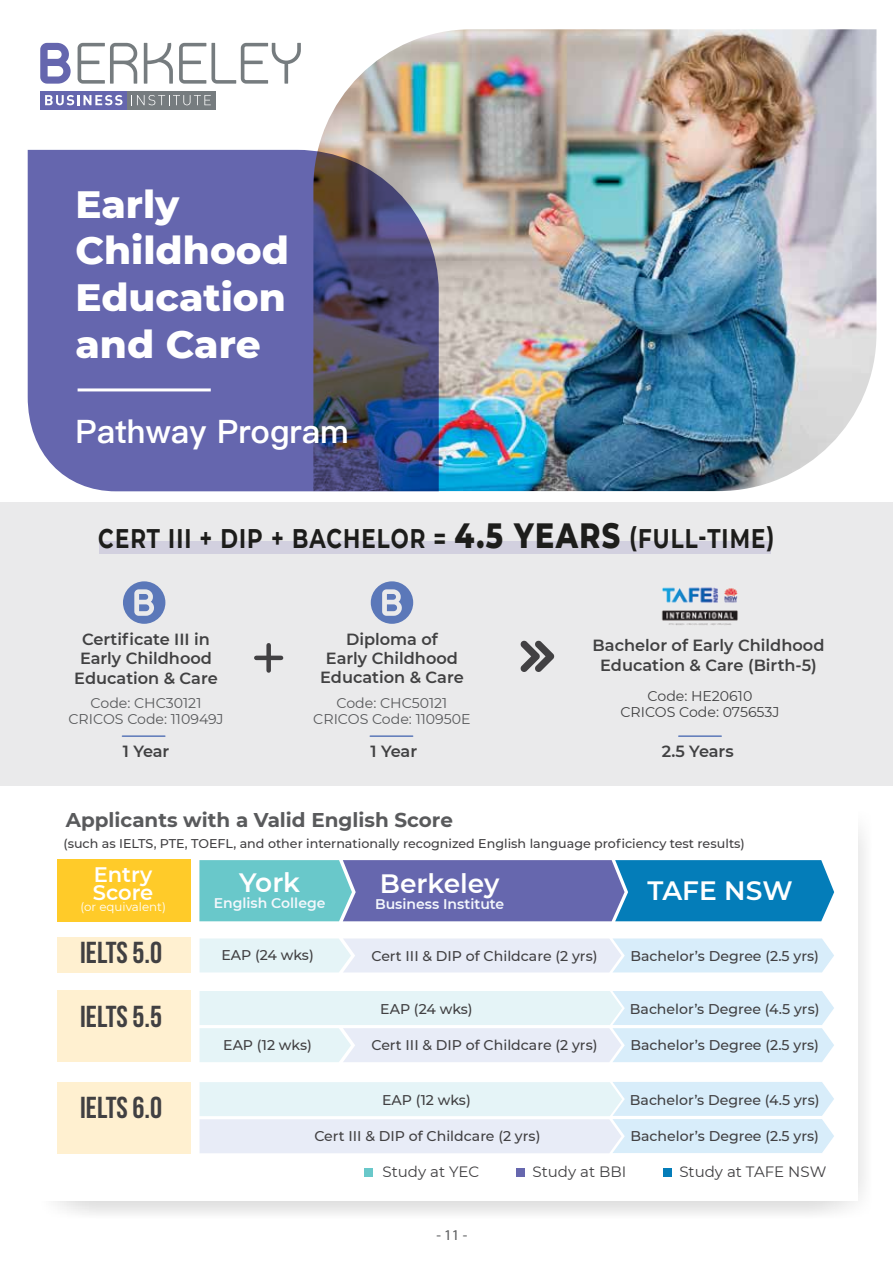
<style>
.page{position:relative;width:893px;height:1263px;background:#fff}
.page>*{position:absolute;margin:0;border:0;box-sizing:border-box;transform-origin:0 0}
.t1{font:800 38.85px/46.7px "Montserrat";color:#fff}
.t2{font:600 32.4px "Ping Fang SC";color:#fff}
.t3{font:700 30.3px "Bebas Neue";color:#414042}
.t4{font:700 26.85px "Montserrat";letter-spacing:.05em;color:#1d1d1b;scale:.79 1}
.t5{font:600 26.55px "Montserrat";color:#fff}
.t6{font:600 21px/18px "Montserrat";color:#fff}
.t7{font:700 19.95px "Montserrat";color:#595a5c}
.t8{font:600 16.2px/19.4px "Montserrat";color:#414142;text-align:center}
.t9{font:15px "Montserrat";color:#414042}
.t10{font:15px "Myriad Pro";color:#58595b}
.t11{font:500 14.1px "Montserrat";color:#414042}
.t12{font:14.1px/16.2px "Montserrat";color:#58595b;text-align:center}
.t13{font:14.1px/16.2px "Montserrat";color:#414142;text-align:center}
.t14{font:600 13.95px "Montserrat";color:#f3f7fc}
.t15{font:500 12.6px "Montserrat";color:#414042}
.t16{font:11.85px "Montserrat";color:#fff}
.s1{font-weight:800;font-size:35.85px}
</style>
<div class="page">
<img style="left:318px;top:29px;width:558px;height:462px">
<svg style="left:28px;top:150px;width:411px;height:341px;background:#60629d"></svg>
<div style="left:127px;top:91px;width:88px;height:18px;background:#767c7f"></div>
<svg style="left:40px;top:43px;width:31px;height:41px"></svg>
<svg style="left:78px;top:43px;width:59px;height:41px"></svg>
<svg style="left:144px;top:43px;width:29px;height:41px"></svg>
<svg style="left:179px;top:43px;width:122px;height:41px"></svg>
<div style="left:40px;top:91px;width:87px;height:18px;background:#6566ae"></div>
<svg style="left:45px;top:95px;width:77px;height:10px"></svg>
<svg style="left:131px;top:95px;width:80px;height:10px"></svg>
<hr style="left:78px;top:388px;width:133px;height:3px;background:#fff">
<div style="left:0;top:502px;width:893px;height:283px;background:#eaeaeb"></div>
<div style="left:123px;top:581px;width:42px;height:43px;background:#5b78b9;border-radius:50%"></div>
<svg style="left:134px;top:589px;width:20px;height:27px"></svg>
<div style="left:371px;top:581px;width:42px;height:43px;background:#5b78b9;border-radius:50%"></div>
<svg style="left:382px;top:589px;width:20px;height:27px"></svg>
<hr style="left:122px;top:735px;width:43px;height:2px;background:#5b78b9">
<hr style="left:370px;top:735px;width:43px;height:2px;background:#5b78b9">
<hr style="left:679px;top:735px;width:42px;height:2px;background:#5b78b9">
<svg style="left:520px;top:640px;width:34px;height:32px"></svg>
<hr style="left:256px;top:656px;width:25px;height:4px;background:#424143">
<div style="left:266px;top:645px;width:5px;height:25px;background:#424143"></div>
<img style="left:661px;top:587px;width:77px;height:38px">
<div style="left:99px;top:541px;width:672px;height:12px;background:#d2d0df"></div>
<svg style="left:55px;top:830px;width:810px;height:384px"></svg>
<div style="left:39px;top:809px;width:819px;height:392px;background:#fff"></div>
<svg style="left:199px;top:860px;width:635px;height:61px;background:#4a87b9"></svg>
<div style="left:57px;top:859px;width:134px;height:62px;background:#ffcb29"></div>
<svg style="left:200px;top:938px;width:634px;height:34px;background:#e2eef8"></svg>
<div style="left:57px;top:937px;width:134px;height:35px;background:#fff0d0"></div>
<div style="left:57px;top:991px;width:134px;height:71px;background:#fff0d0"></div>
<svg style="left:200px;top:991px;width:634px;height:71px;background:#e3f0f8"></svg>
<div style="left:57px;top:1082px;width:134px;height:71px;background:#fff0d0"></div>
<svg style="left:200px;top:1082px;width:634px;height:71px;background:#e3eff8"></svg>
<div style="left:364px;top:1168px;width:9px;height:9px;background:#69c8ca"></div>
<div style="left:516px;top:1168px;width:9px;height:9px;background:#6667ae"></div>
<div style="left:663px;top:1168px;width:9px;height:9px;background:#047db9"></div>
<h1 class="t1" style="left:75px;top:178px;width:215px">Early<br>Childhood<br>Education and Care</h1>
<h2 class="t2" style="left:75px;top:411px;width:275px">Pathway Program</h2>
<h3 class="t4" style="left:98px;top:519px;width:857px">CERT III + DIP + BACHELOR = <span class="s1">4.5 YEARS</span> (FULL-TIME)</h3>
<p class="t8" style="left:74px;top:629px;width:145px">Certificate III in<br>Early Childhood<br>Education &amp; Care</p>
<p class="t8" style="left:320px;top:628px;width:145px">Diploma of<br>Early Childhood<br>Education &amp; Care</p>
<p class="t8" style="left:593px;top:635px;width:233px">Bachelor of Early Childhood<br>Education &amp; Care (Birth-5)</p>
<p class="t12" style="left:68px;top:694px;width:157px">Code: CHC30121<br>CRICOS Code: 110949J</p>
<p class="t12" style="left:313px;top:694px;width:159px">Code: CHC50121<br>CRICOS Code: 110950E</p>
<p class="t13" style="left:620px;top:687px;width:161px">Code: HE20610<br>CRICOS Code: 075653J</p>
<p class="t8" style="left:123px;top:741px;width:48px">1 Year</p>
<p class="t8" style="left:370px;top:741px;width:48px">1 Year</p>
<p class="t8" style="left:662px;top:741px;width:73px">2.5 Years</p>
<h3 class="t7" style="left:66px;top:806px;width:389px">Applicants with a Valid English Score</h3>
<p class="t15" style="left:63px;top:835px;width:683px">(such as IELTS, PTE, TOEFL, and other internationally recognized English language proficiency test results)</p>
<h3 class="t6" style="left:93px;top:864px;width:62px">Entry<br>Score</h3>
<h3 class="t5" style="left:239px;top:864px;width:62px">York</h3>
<p class="t14" style="left:214px;top:893px;width:113px">English College</p>
<p class="t14" style="left:375px;top:894px;width:131px">Business Institute</p>
<h3 class="t5" style="left:380px;top:864px;width:121px">Berkeley</h3>
<h3 class="t5" style="left:647px;top:872px;width:147px">TAFE NSW</h3>
<p class="t16" style="left:80px;top:898px;width:87px">(or equivalent)</p>
<h3 class="t3" style="left:80px;top:936px;width:84px">IELTS 5.0</h3>
<p class="t11" style="left:221px;top:945px;width:94px">EAP (24 wks)</p>
<p class="t11" style="left:371px;top:946px;width:227px">Cert III &amp; DIP of Childcare (2 yrs)</p>
<p class="t11" style="left:630px;top:946px;width:190px">Bachelor’s Degree (2.5 yrs)</p>
<h3 class="t3" style="left:80px;top:1000px;width:84px">IELTS 5.5</h3>
<p class="t11" style="left:380px;top:999px;width:94px">EAP (24 wks)</p>
<p class="t11" style="left:223px;top:1035px;width:90px">EAP (12 wks)</p>
<p class="t11" style="left:371px;top:1035px;width:227px">Cert III &amp; DIP of Childcare (2 yrs)</p>
<h3 class="t3" style="left:80px;top:1091px;width:84px">IELTS 6.0</h3>
<p class="t11" style="left:382px;top:1090px;width:90px">EAP (12 wks)</p>
<p class="t11" style="left:314px;top:1126px;width:227px">Cert III &amp; DIP of Childcare (2 yrs)</p>
<p class="t11" style="left:630px;top:999px;width:191px">Bachelor’s Degree (4.5 yrs)</p>
<p class="t11" style="left:630px;top:1035px;width:190px">Bachelor’s Degree (2.5 yrs)</p>
<p class="t11" style="left:630px;top:1090px;width:191px">Bachelor’s Degree (4.5 yrs)</p>
<p class="t11" style="left:630px;top:1126px;width:190px">Bachelor’s Degree (2.5 yrs)</p>
<p class="t9" style="left:383px;top:1162px;width:98px">Study at YEC</p>
<p class="t9" style="left:532px;top:1161px;width:95px">Study at BBI</p>
<p class="t9" style="left:679px;top:1162px;width:148px">Study at TAFE NSW</p>
<p class="t10" style="left:436px;top:1226px;width:32px">- 11 -</p>
</div>
